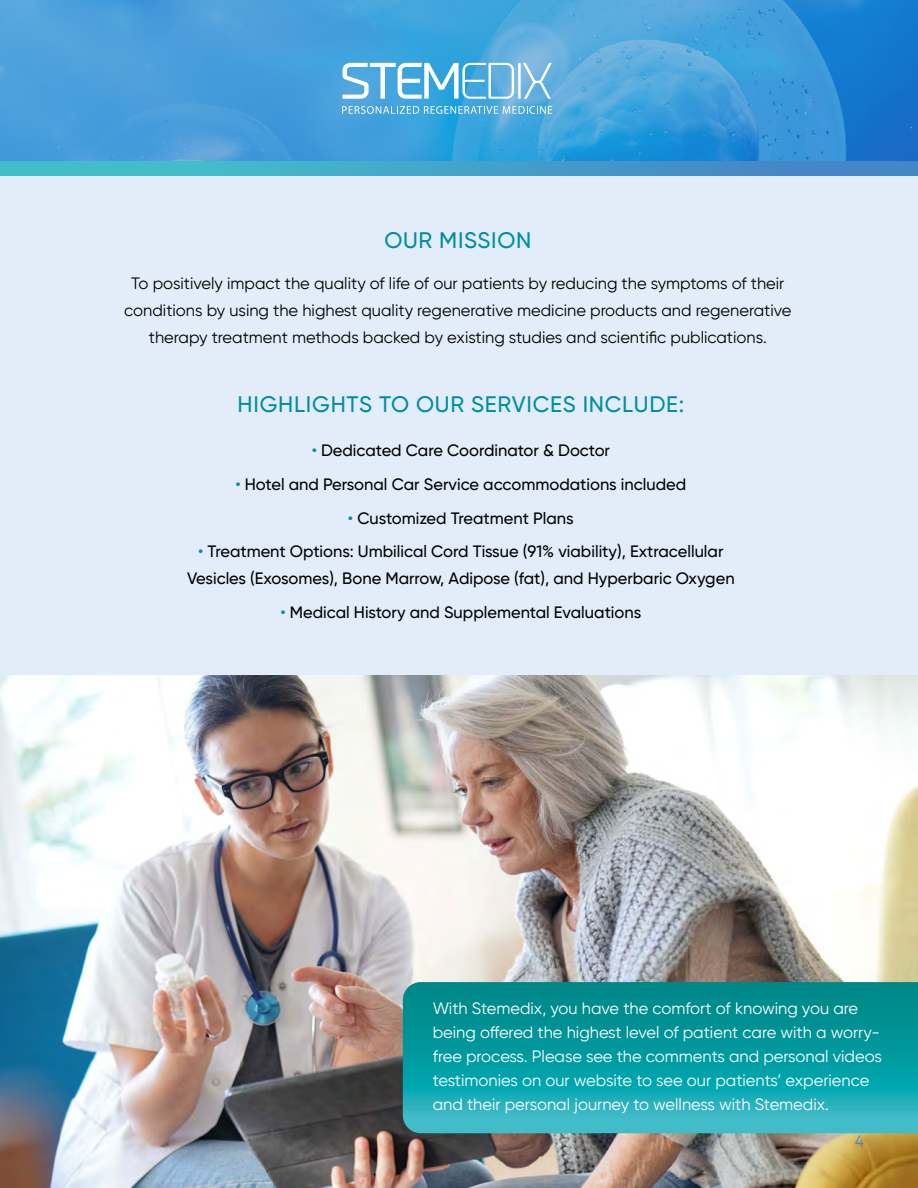
<style>
.page{position:relative;width:918px;height:1188px;background:#fff}
.page>*{position:absolute;margin:0;border:0;box-sizing:border-box;transform-origin:0 0}
.t1{font:500 22.5px "Gilroy";letter-spacing:.035em;color:#008ea2}
.t2{font:500 16.5px/27px "Gilroy";color:#000;text-align:center}
.t3{font:16.5px/24px "Gilroy";color:#fff}
.t4{font:16.5px/27px "Gilroy";color:#000;text-align:center}
.t5{font:15px "Gilroy";color:#4486c6}
.s1{color:#008ea2}
</style>
<div class="page">
<div style="left:0;top:170px;width:918px;height:533px;background:#e2edf9"></div>
<img style="left:0;top:676px;width:918px;height:512px">
<svg style="left:403px;top:982px;width:515px;height:151px"></svg>
<img style="left:0;top:0;width:918px;height:161px">
<svg style="left:0;top:161px;width:918px;height:15px"></svg>
<svg style="left:343px;top:63px;width:209px;height:36px"></svg>
<svg style="left:342px;top:106px;width:210px;height:8px"></svg>
<h1 class="t1" style="left:384px;top:226px;width:149px">OUR MISSION</h1>
<p class="t4" style="left:124px;top:270px;width:669px">To positively impact the quality of life of our patients by reducing the symptoms of their conditions by using the highest quality regenerative medicine products and regenerative therapy treatment methods backed by existing studies and scientific publications.</p>
<h1 class="t1" style="left:237px;top:390px;width:448px">HIGHLIGHTS TO OUR SERVICES INCLUDE:</h1>
<p class="t2" style="left:312px;top:437px;width:300px"><span class="s1">•</span> Dedicated Care Coordinator &amp; Doctor</p>
<p class="t2" style="left:235px;top:471px;width:452px"><span class="s1">•</span> Hotel and Personal Car Service accommodations included</p>
<p class="t2" style="left:348px;top:504px;width:227px"><span class="s1">•</span> Customized Treatment Plans</p>
<p class="t2" style="left:187px;top:538px;width:549px"><span class="s1">•</span> Treatment Options: Umbilical Cord Tissue (91% viability), Extracellular<br>Vesicles (Exosomes), Bone Marrow, Adipose (fat), and Hyperbaric Oxygen</p>
<p class="t2" style="left:280px;top:599px;width:362px"><span class="s1">•</span> Medical History and Supplemental Evaluations</p>
<p class="t3" style="left:433px;top:996px;width:451px">With Stemedix, you have the comfort of knowing you are being offered the highest level of patient care with a worry&shy;free process. Please see the comments and personal videos testimonies on our website to see our patients’ experience and their personal journey to wellness with Stemedix.</p>
<p class="t5" style="left:855px;top:1132px;width:10px">4</p>
</div>
